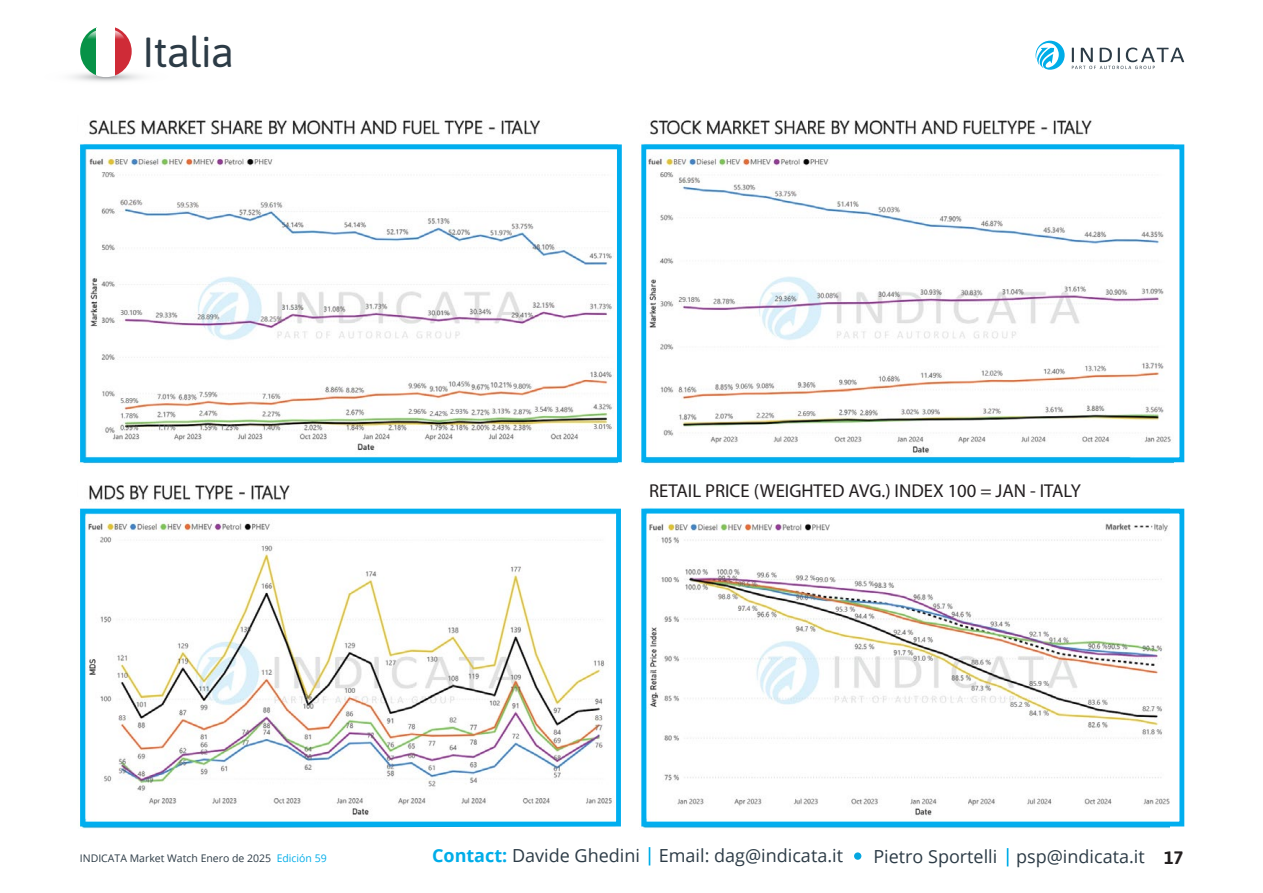
<style>
.page{position:relative;width:1263px;height:893px;background:#fff}
.page>*{position:absolute;margin:0;border:0;box-sizing:border-box;transform-origin:0 0}
.t1{font:42px "Asap";letter-spacing:-.02em;color:#2c3b46}
.t2{font:18.75px "Myriad Pro";color:#231f20}
.t3{font:18px "Open Sans";color:#2c3b46}
.t4{font:10.5px "Open Sans";color:#2c3b46}
.s1{color:#00ade8}
.s2{font-weight:700;color:#00ade8}
.s3{font-family:"Asap";font-weight:700;color:#231f20}
</style>
<div class="page">
<svg style="left:42px;top:68px;width:128px;height:17px"></svg>
<svg style="left:80px;top:27px;width:16px;height:50px"></svg>
<div style="left:96px;top:26px;width:19px;height:51px;background:#fff"></div>
<svg style="left:115px;top:27px;width:17px;height:50px"></svg>
<svg style="left:86px;top:29px;width:39px;height:16px"></svg>
<svg style="left:1035px;top:41px;width:30px;height:29px"></svg>
<svg style="left:1072px;top:48px;width:112px;height:21px"></svg>
<svg style="left:649px;top:847px;width:1px;height:18px"></svg>
<svg style="left:1007px;top:848px;width:1px;height:18px"></svg>
<div style="left:854px;top:852px;width:7px;height:8px;background:#05a7e0;border-radius:50%"></div>
<img style="left:79px;top:120px;width:539px;height:344px">
<div style="left:80px;top:144px;width:542px;height:318px;border:5px solid #00aeef"></div>
<img style="left:641px;top:120px;width:532px;height:344px">
<div style="left:641px;top:144px;width:543px;height:318px;border:5px solid #00aeef"></div>
<img style="left:80px;top:485px;width:536px;height:344px">
<div style="left:80px;top:509px;width:541px;height:317px;border:5px solid #00aeef"></div>
<img style="left:641px;top:507px;width:528px;height:322px">
<div style="left:641px;top:509px;width:543px;height:317px;border:5px solid #00aeef"></div>
<h1 class="t1" style="left:143px;top:23px;width:93px">Italia</h1>
<p class="t2" style="left:649px;top:479px;width:433px">RETAIL PRICE (WEIGHTED AVG.) INDEX 100 = JAN - ITALY</p>
<p class="t4" style="left:80px;top:851px;width:248px">INDICATA Market Watch Enero de 2025 <span class="s1">Edición 59</span></p>
<p class="t3" style="left:432px;top:843px;width:412px"><span class="s2">Contact:</span> Davide Ghedini Email: dag@indicata.it</p>
<p class="t3" style="left:873px;top:844px;width:311px">Pietro Sportelli psp@indicata.it <span class="s3">17</span></p>
</div>
